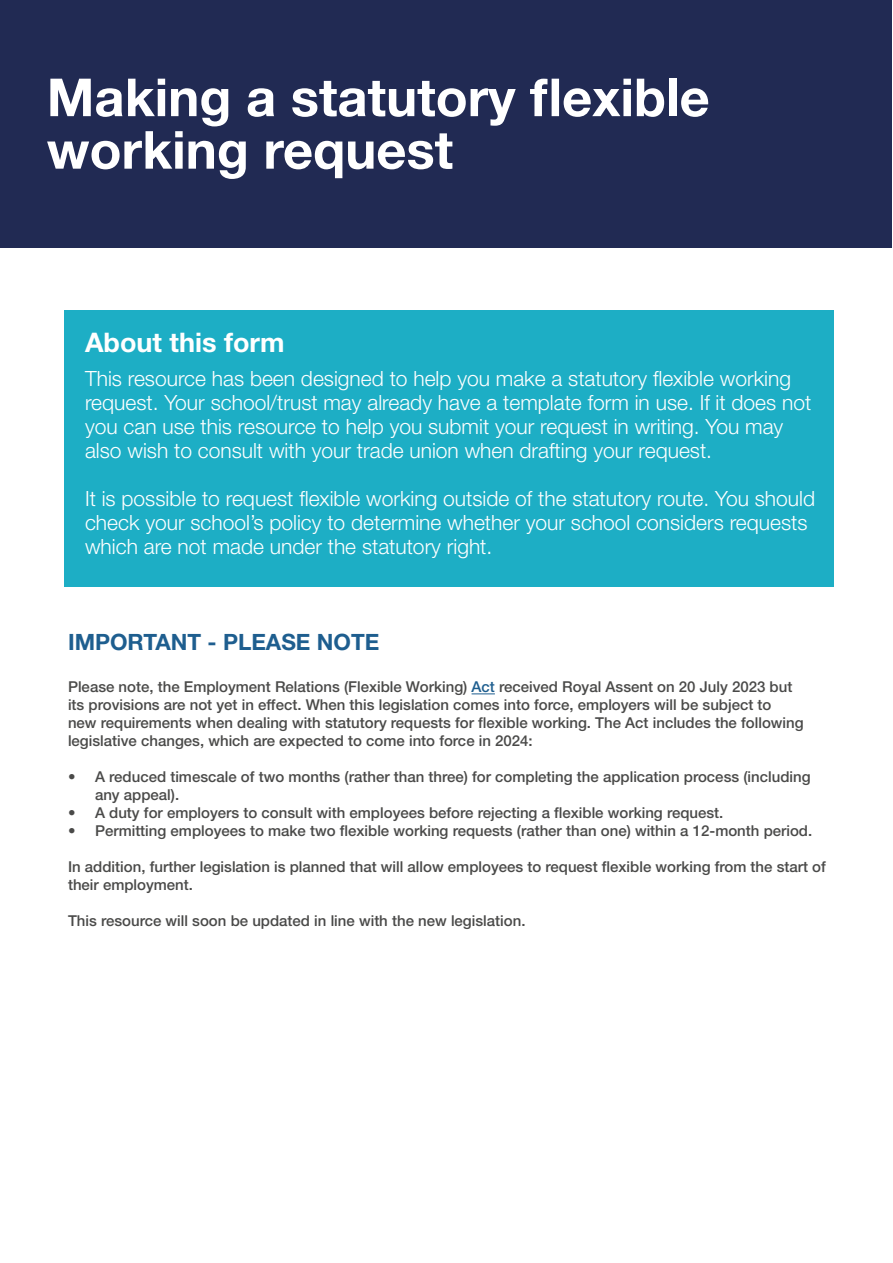
<style>
.page{position:relative;width:893px;height:1263px;background:#fff}
.page>*{position:absolute;margin:0;border:0;box-sizing:border-box;transform-origin:0 0}
.t1{font:700 52.5px/52.5px "Helvetica Neue LT Std";color:#fff}
.t2{font:700 27px "Helvetica Neue LT Std";color:#fff}
.t3{font:700 22.5px "Helvetica Neue LT Std";color:#1e5e8f}
.t4{font:300 21px/24px "Helvetica Neue LT Std";color:#fff}
.t5{font:500 15px/18px "Helvetica Neue LT Std";color:#4a4a49}
.s1{color:#1e5e8f}
</style>
<div class="page">
<div style="left:1px;top:1px;width:891px;height:247px;background:#212a53"></div>
<svg style="left:472px;top:693px;width:23px;height:1px"></svg>
<div style="left:64px;top:310px;width:769px;height:277px;background:#1daec5"></div>
<h1 class="t1" style="left:47px;top:70px;width:664px">Making a statutory flexible working request</h1>
<h2 class="t2" style="left:85px;top:326px;width:201px">About this form</h2>
<p class="t4" style="left:85px;top:366px;width:728px">This resource has been designed to help you make a statutory flexible working request. Your school/trust may already have a template form in use. If it does not you can use this resource to help you submit your request in writing. You may also wish to consult with your trade union when drafting your request.</p>
<h3 class="t4" style="left:85px;top:486px;width:732px">It is possible to request flexible working outside of the statutory route. You should check your school’s policy to determine whether your school considers requests which are not made under the statutory right.</h3>
<h3 class="t3" style="left:68px;top:628px;width:313px">IMPORTANT - PLEASE NOTE</h3>
<p class="t5" style="left:68px;top:678px;width:737px">Please note, the Employment Relations (Flexible Working) <span class="s1">Act</span> received Royal Assent on 20 July 2023 but its provisions are not yet in effect. When this legislation comes into force, employers will be subject to new requirements when dealing with statutory requests for flexible working. The Act includes the following legislative changes, which are expected to come into force in 2024:</p>
<p class="t5" style="left:95px;top:768px;width:717px;text-indent:-27px">• A reduced timescale of two months (rather than three) for completing the application process (including any appeal).</p>
<p class="t5" style="left:68px;top:804px;width:657px">• A duty for employers to consult with employees before rejecting a flexible working request.</p>
<p class="t5" style="left:68px;top:822px;width:746px">• Permitting employees to make two flexible working requests (rather than one) within a 12-month period.</p>
<p class="t5" style="left:68px;top:858px;width:759px">In addition, further legislation is planned that will allow employees to request flexible working from the start of their employment.</p>
<p class="t5" style="left:68px;top:912px;width:459px">This resource will soon be updated in line with the new legislation.</p>
</div>
